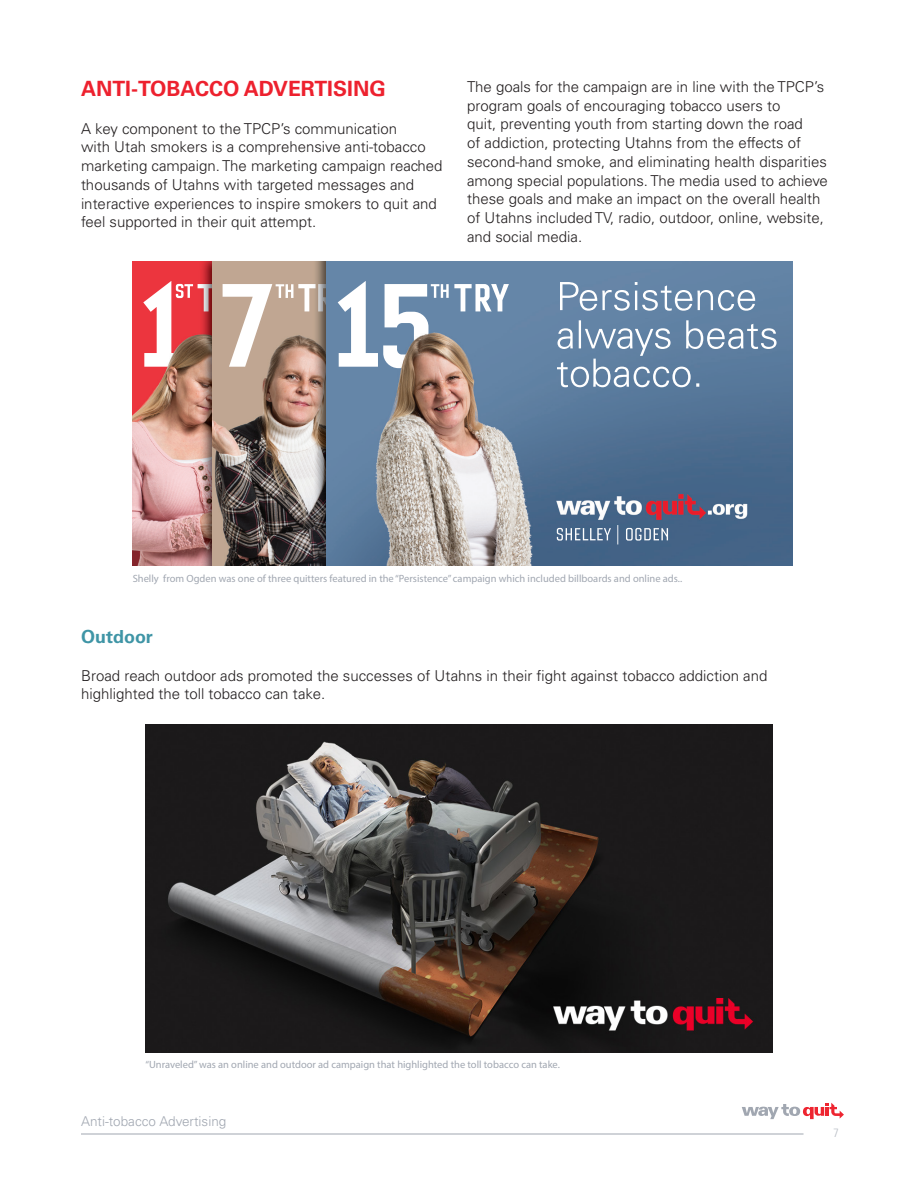
<style>
.page{position:relative;width:918px;height:1188px;background:#fff}
.page>*{position:absolute;margin:0;border:0;box-sizing:border-box;transform-origin:0 0}
.t1{font:700 21px "Univers LT Std";color:#ed212e}
.t2{font:700 18px "Univers LT Std";color:#3f95a6}
.t3{font:300 15px/18.8px "Univers LT Std";color:#231f20}
.t4{font:300 13.5px "Univers LT Std";color:#a1a7b1}
.t5{font:300 condensed 12px "Univers LT Std";color:#b9bdc5}
.t6{font:10.5px "Myriad Pro";color:#a1a7b1}
</style>
<div class="page">
<svg style="left:742px;top:1103px;width:102px;height:16px"></svg>
<hr style="left:81px;top:1134px;width:723px;height:1px;background:#a1a7b1">
<img style="left:133px;top:261px;width:80px;height:304px">
<img style="left:213px;top:261px;width:113px;height:304px">
<img style="left:326px;top:261px;width:467px;height:304px">
<img style="left:145px;top:724px;width:628px;height:329px">
<p class="t1" style="left:81px;top:77px;width:306px">ANTI-TOBACCO ADVERTISING</p>
<p class="t3" style="left:81px;top:119px;width:363px">A key component to the TPCP’s communication<br>with Utah smokers is a comprehensive anti-tobacco marketing campaign. The marketing campaign reached thousands of Utahns with targeted messages and interactive experiences to inspire smokers to quit and feel supported in their quit attempt.</p>
<p class="t3" style="left:467px;top:77px;width:362px">The goals for the campaign are in line with the TPCP’s program goals of encouraging tobacco users to<br>quit, preventing youth from starting down the road<br>of addiction, protecting Utahns from the effects of second-hand smoke, and eliminating health disparities among special populations. The media used to achieve these goals and make an impact on the overall health of Utahns included TV, radio, outdoor, online, website, and social media.</p>
<p class="t6" style="left:133px;top:572px;width:551px">Shelly from Ogden was one of three quitters featured in the “Persistence” campaign which included billboards and online ads..</p>
<p class="t2" style="left:81px;top:626px;width:73px">Outdoor</p>
<p class="t3" style="left:81px;top:666px;width:688px">Broad reach outdoor ads promoted the successes of Utahns in their fight against tobacco addiction and highlighted the toll tobacco can take.</p>
<p class="t6" style="left:145px;top:1058px;width:416px">“Unraveled” was an online and outdoor ad campaign that highlighted the toll tobacco can take.</p>
<p class="t4" style="left:81px;top:1113px;width:147px">Anti-tobacco Advertising</p>
<p class="t5" style="left:833px;top:1126px;width:7px">7</p>
</div>
